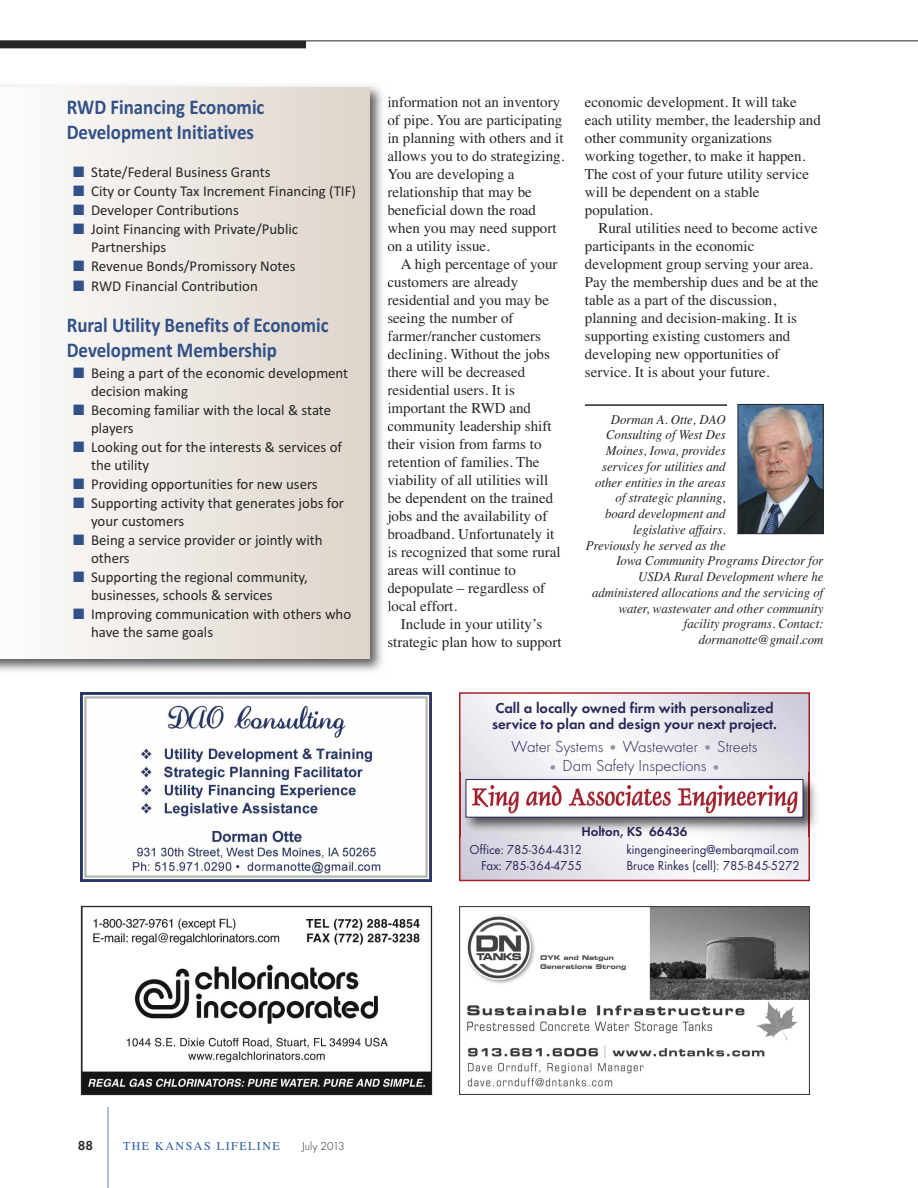
<style>
.page{position:relative;width:918px;height:1188px;background:#fff}
.page>*{position:absolute;margin:0;border:0;box-sizing:border-box;transform-origin:0 0}
.t1{font:700 21px/25.2px "Calibri";color:#325187;scale:.9 1}
.t2{font:300 16.5px "Futura T";color:#252557}
.t3{font:15px/18px "Times";color:#272627}
.t4{font:15px/18px "Calibri";color:#272627}
.t5{font:600 15px/16.5px "Futura T";color:#252557}
.t6{font:italic 13.5px "Times";color:#272627;scale:.95 1}
.t7{font:13.5px "Futura T";color:#252557;scale:.95 1}
.t8{font:600 13.5px "Futura T";color:#252557}
.t9{font:600 13.5px "Futura T";color:#272627}
.t10{font:12px "Times";letter-spacing:.125em;color:#295ca6}
.t11{font:300 12px "Futura T";color:#272627}
.s1{color:#325187}
.s2{color:#9292ab}
</style>
<div class="page">
<hr style="left:108px;top:1107px;width:1px;height:81px;background:#5e85bc">
<hr style="left:0;top:40px;width:918px;height:1px;background:#272627">
<div style="left:0;top:41px;width:306px;height:7px;background:#272627"></div>
<hr style="left:585px;top:404px;width:239px;height:2px;background:#272627">
<img style="left:0;top:86px;width:389px;height:586px">
<svg style="left:387px;top:190px;width:2px;height:7px"></svg>
<svg style="left:387px;top:205px;width:2px;height:10px"></svg>
<svg style="left:387px;top:298px;width:2px;height:7px"></svg>
<svg style="left:387px;top:388px;width:2px;height:7px"></svg>
<svg style="left:387px;top:460px;width:2px;height:7px"></svg>
<svg style="left:387px;top:493px;width:2px;height:10px"></svg>
<svg style="left:387px;top:514px;width:2px;height:25px"></svg>
<div style="left:0;top:87px;width:369px;height:571px;background:linear-gradient(to right,#fdfdfc,#ded4ca)"></div>
<img style="left:80px;top:693px;width:351px;height:189px">
<img style="left:462px;top:695px;width:345px;height:183px">
<div style="left:459px;top:692px;width:351px;height:189px;border:2px solid #a91f26"></div>
<img style="left:808px;top:772px;width:9px;height:65px">
<img style="left:459px;top:772px;width:1px;height:65px">
<img style="left:628px;top:772px;width:29px;height:3px">
<img style="left:468px;top:781px;width:333px;height:34px">
<div style="left:466px;top:779px;width:337px;height:38px;border:1px solid #252557"></div>
<img style="left:83px;top:918px;width:347px;height:175px">
<div style="left:81px;top:906px;width:351px;height:189px;border:1px solid #272627"></div>
<img style="left:459px;top:906px;width:351px;height:189px">
<div style="left:727px;top:402px;width:12px;height:11px;background:#fff"></div>
<img style="left:740px;top:406px;width:81px;height:126px">
<div style="left:738px;top:404px;width:85px;height:130px;border:1px solid #272627"></div>
<h1 class="t1" style="left:67px;top:94px;width:221px">RWD Financing Economic<br>Development Initiatives</h1>
<p class="t4" style="left:73px;top:163px;width:199px"><span class="s1">■</span> State/Federal Business Grants</p>
<p class="t4" style="left:73px;top:182px;width:284px"><span class="s1">■</span> City or County Tax Increment Financing (TIF)</p>
<p class="t4" style="left:73px;top:201px;width:167px"><span class="s1">■</span> Developer Contributions</p>
<p class="t4" style="left:91px;top:220px;width:209px;text-indent:-18px"><span class="s1">■</span> Joint Financing with Private/Public<br>Partnerships</p>
<p class="t4" style="left:73px;top:257px;width:224px"><span class="s1">■</span> Revenue Bonds/Promissory Notes</p>
<p class="t4" style="left:73px;top:276px;width:186px"><span class="s1">■</span> RWD Financial Contribution</p>
<h1 class="t1" style="left:67px;top:312px;width:293px">Rural Utility benefits of Economic<br>Development Membership</h1>
<p class="t4" style="left:91px;top:364px;width:259px;text-indent:-18px"><span class="s1">■</span> Being a part of the economic development decision making</p>
<p class="t4" style="left:91px;top:401px;width:242px;text-indent:-18px"><span class="s1">■</span> Becoming familiar with the local &amp; state players</p>
<p class="t4" style="left:91px;top:438px;width:253px;text-indent:-18px"><span class="s1">■</span> Looking out for the interests &amp; services of the utility</p>
<p class="t4" style="left:73px;top:475px;width:246px"><span class="s1">■</span> Providing opportunities for new users</p>
<p class="t4" style="left:91px;top:494px;width:255px;text-indent:-18px"><span class="s1">■</span> Supporting activity that generates jobs for your customers</p>
<p class="t4" style="left:91px;top:531px;width:233px;text-indent:-18px"><span class="s1">■</span> Being a service provider or jointly with others</p>
<p class="t4" style="left:91px;top:568px;width:218px;text-indent:-18px"><span class="s1">■</span> Supporting the regional community, businesses, schools &amp; services</p>
<p class="t4" style="left:91px;top:605px;width:262px;text-indent:-18px"><span class="s1">■</span> Improving communication with others who have the same goals</p>
<p class="t3" style="left:387px;top:93px;width:179px">information not an inventory of pipe. You are participating in planning with others and it allows you to do strategizing.<br>You are developing a relationship that may be beneficial down the road when you may need support on a utility issue.</p>
<p class="t3" style="left:387px;top:255px;width:175px;text-indent:14px">A high percentage of your customers are already residential and you may be seeing the number of farmer/rancher customers declining. Without the jobs there will be decreased residential users. it is important the RWD and community leadership shift their vision from farms to retention of families. The viability of all utilities will be dependent on the trained jobs and the availability of broadband. Unfortunately it is recognized that some rural areas will continue to depopulate – regardless of local effort.</p>
<p class="t3" style="left:387px;top:615px;width:176px;text-align:center">include in your utility’s strategic plan how to support</p>
<p class="t3" style="left:585px;top:93px;width:237px">economic development. it will take each utility member, the leadership and other community organizations working together, to make it happen.<br>The cost of your future utility service will be dependent on a stable population.</p>
<p class="t3" style="left:585px;top:219px;width:235px;text-indent:14px">Rural utilities need to become active participants in the economic development group serving your area.<br>Pay the membership dues and be at the table as a part of the discussion, planning and decision-making. it is supporting existing customers and developing new opportunities of service. it is about your future.</p>
<p class="t6" style="left:611px;top:411px;width:122px">Dorman A. Otte, DAO</p>
<p class="t6" style="left:606px;top:427px;width:127px">Consulting of West Des</p>
<p class="t6" style="left:606px;top:443px;width:128px">Moines, Iowa, provides</p>
<p class="t6" style="left:602px;top:458px;width:132px">services for utilities and</p>
<p class="t6" style="left:595px;top:474px;width:139px">other entities in the areas</p>
<p class="t6" style="left:616px;top:490px;width:117px">of strategic planning,</p>
<p class="t6" style="left:605px;top:506px;width:128px">board development and</p>
<p class="t6" style="left:633px;top:521px;width:99px">legislative affairs.</p>
<p class="t6" style="left:586px;top:537px;width:149px">Previously he served as the</p>
<p class="t6" style="left:616px;top:553px;width:220px">Iowa Community Programs Director for</p>
<p class="t6" style="left:638px;top:569px;width:196px">USDA Rural Development where he</p>
<p class="t6" style="left:592px;top:584px;width:245px">administered allocations and the servicing of</p>
<p class="t6" style="left:619px;top:600px;width:217px">water, wastewater and other community</p>
<p class="t6" style="left:684px;top:616px;width:148px">facility programs. Contact:</p>
<p class="t6" style="left:699px;top:632px;width:133px">dormanotte@gmail.com</p>
<p class="t5" style="left:492px;top:699px;width:286px">Call a locally owned firm with personalized service to plan and design your next project.</p>
<p class="t2" style="left:512px;top:736px;width:247px">Water Systems <span class="s2">•</span> Wastewater <span class="s2">•</span> Streets</p>
<p class="t2" style="left:547px;top:756px;width:176px"><span class="s2">•</span> Dam Safety Inspections <span class="s2">•</span></p>
<p class="t8" style="left:581px;top:824px;width:108px">Holton, KS 66436</p>
<p class="t7" style="left:470px;top:842px;width:120px">Office: 785-364-4312</p>
<p class="t7" style="left:626px;top:842px;width:183px">kingengineering@embarqmail.com</p>
<p class="t7" style="left:481px;top:858px;width:108px">Fax: 785-364-4755</p>
<p class="t7" style="left:626px;top:858px;width:184px">Bruce Rinkes (cell): 785-845-5272</p>
<p class="t9" style="left:78px;top:1137px;width:17px">88</p>
<p class="t10" style="left:123px;top:1139px;width:158px">THe KANSAS LiFeLiNe</p>
<p class="t11" style="left:302px;top:1139px;width:45px">July 2013</p>
</div>
